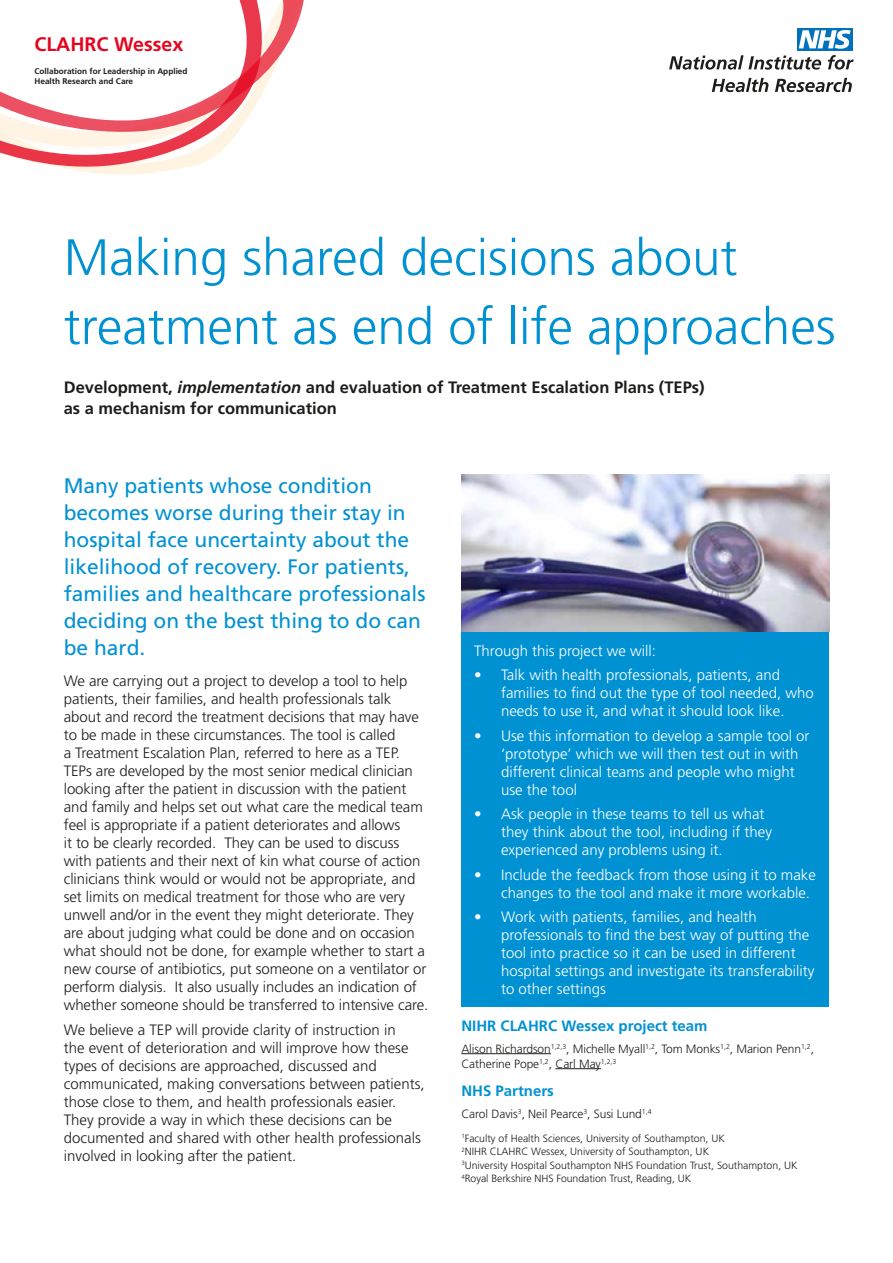
<style>
.page{position:relative;width:893px;height:1263px;background:#fff}
.page>*{position:absolute;margin:0;border:0;box-sizing:border-box;transform-origin:0 0}
.t1{font:300 51px/69px "Frutiger";color:#0091d3}
.t2{font:21px/27px "Frutiger";color:#0091d3}
.t3{font:700 19.65px "Frutiger";color:#e40620}
.t4{font:700 16.5px/21px "Frutiger";color:#1d1d1b}
.t5{font:300 15px/18px "Frutiger";letter-spacing:-.005em;color:#1d1d1b}
.t6{font:300 15px/18px "Frutiger";color:#fff}
.t7{font:700 15px "Frutiger";color:#0091d3}
.t8{font:300 12px/15px "Frutiger";letter-spacing:-.005em;color:#1d1d1b}
.t9{font:300 10.5px/13.5px "Frutiger";color:#1d1d1b}
.t10{font:700 8.25px/9.9px "Frutiger";color:#1d1d1b}
.s1{font-style:italic}
</style>
<div class="page">
<hr style="left:461px;top:1053px;width:90px;height:1px;background:#1d1d1b">
<hr style="left:555px;top:1068px;width:46px;height:1px;background:#1d1d1b">
<div style="left:461px;top:631px;width:368px;height:376px;background:#0091d3"></div>
<svg style="left:669px;top:55px;width:152px;height:15px"></svg>
<svg style="left:828px;top:55px;width:26px;height:15px"></svg>
<svg style="left:712px;top:78px;width:56px;height:14px"></svg>
<svg style="left:775px;top:78px;width:77px;height:14px"></svg>
<div style="left:797px;top:28px;width:56px;height:23px;background:#0072bc"></div>
<svg style="left:799px;top:30px;width:52px;height:19px"></svg>
<svg style="left:112px;top:0;width:192px;height:175px"></svg>
<svg style="left:0;top:0;width:279px;height:174px"></svg>
<img style="left:461px;top:474px;width:368px;height:157px">
<h3 class="t3" style="left:34px;top:33px;width:150px">CLAHRC Wessex</h3>
<p class="t10" style="left:34px;top:66px;width:155px">Collaboration for Leadership in Applied<br>Health Research and Care</p>
<h1 class="t1" style="left:64px;top:223px;width:773px">Making shared decisions about treatment as end of life approaches</h1>
<p class="t4" style="left:64px;top:377px;width:642px">Development, <span class="s1">implementation</span> and evaluation of Treatment Escalation Plans (TEPs) as a mechanism for communication</p>
<h2 class="t2" style="left:64px;top:472px;width:363px">Many patients whose condition becomes worse during their stay in hospital face uncertainty about the likelihood of recovery. For patients, families and healthcare professionals deciding on the best thing to do can be hard.</h2>
<p class="t5" style="left:64px;top:672px;width:366px">We are carrying out a project to develop a tool to help patients, their families, and health professionals talk about and record the treatment decisions that may have to be made in these circumstances. The tool is called<br>a Treatment Escalation Plan, referred to here as a TEP.<br>TEPs are developed by the most senior medical clinician looking after the patient in discussion with the patient and family and helps set out what care the medical team feel is appropriate if a patient deteriorates and allows<br>it to be clearly recorded. They can be used to discuss with patients and their next of kin what course of action clinicians think would or would not be appropriate, and set limits on medical treatment for those who are very unwell and/or in the event they might deteriorate. They are about judging what could be done and on occasion what should not be done, for example whether to start a new course of antibiotics, put someone on a ventilator or perform dialysis. It also usually includes an indication of whether someone should be transferred to intensive care.</p>
<p class="t5" style="left:64px;top:1020px;width:362px">We believe a TEP will provide clarity of instruction in<br>the event of deterioration and will improve how these types of decisions are approached, discussed and communicated, making conversations between patients, those close to them, and health professionals easier.<br>They provide a way in which these decisions can be documented and shared with other health professionals involved in looking after the patient.</p>
<p class="t7" style="left:461px;top:1017px;width:248px">NIHR CLAHRC Wessex project team</p>
<p class="t6" style="left:474px;top:642px;width:183px">Through this project we will:</p>
<p class="t6" style="left:501px;top:666px;width:314px;text-indent:-27px">• Talk with health professionals, patients, and families to find out the type of tool needed, who needs to use it, and what it should look like.</p>
<p class="t6" style="left:501px;top:726px;width:310px;text-indent:-27px">• Use this information to develop a sample tool or ‘prototype’ which we will then test out in with different clinical teams and people who might use the tool</p>
<p class="t6" style="left:501px;top:805px;width:272px;text-indent:-27px">• Ask people in these teams to tell us what they think about the tool, including if they experienced any problems using it.</p>
<p class="t6" style="left:501px;top:865px;width:316px;text-indent:-27px">• Include the feedback from those using it to make changes to the tool and make it more workable.</p>
<p class="t6" style="left:501px;top:908px;width:315px;text-indent:-27px">• Work with patients, families, and health professionals to find the best way of putting the tool into practice so it can be used in different hospital settings and investigate its transferability to other settings</p>
<p class="t8" style="left:461px;top:1041px;width:354px">Alison Richardson<sup>1,2,3</sup>, Michelle Myall<sup>1,2</sup>, Tom Monks<sup>1,2</sup>, Marion Penn<sup>1,2</sup>,<br>Catherine Pope<sup>1,2</sup>, Carl May<sup>1,2,3</sup></p>
<p class="t7" style="left:461px;top:1082px;width:94px">NHS Partners</p>
<p class="t8" style="left:461px;top:1106px;width:192px">Carol Davis<sup>3</sup>, Neil Pearce<sup>3</sup>, Susi Lund<sup>1,4</sup></p>
<p class="t9" style="left:461px;top:1131px;width:338px"><sup>1</sup>Faculty of Health Sciences, University of Southampton, UK<br><sup>2</sup>NIHR CLAHRC Wessex, University of Southampton, UK<br><sup>3</sup>University Hospital Southampton NHS Foundation Trust, Southampton, UK <sup>4</sup>Royal Berkshire NHS Foundation Trust, Reading, UK</p>
</div>
